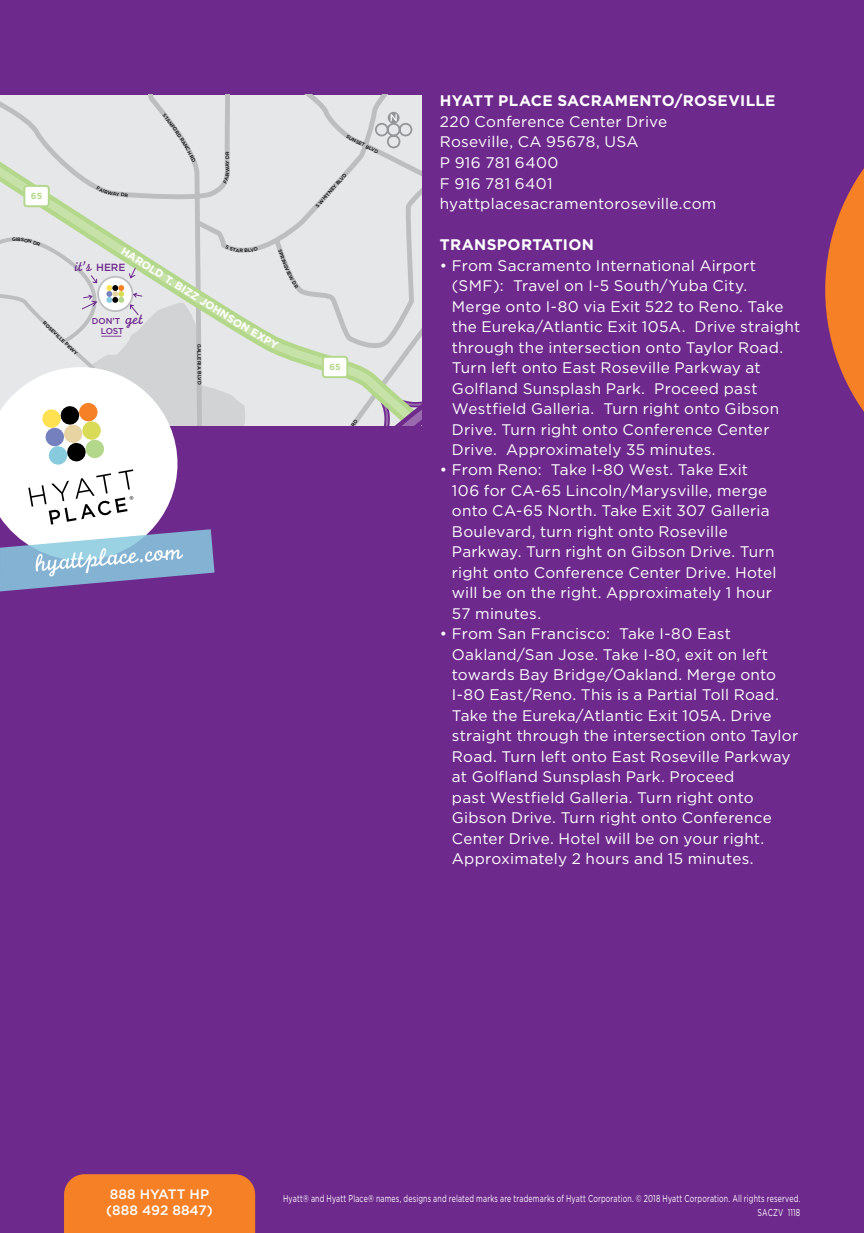
<style>
.page{position:relative;width:864px;height:1233px;background:#6e298d}
.page>*{position:absolute;margin:0;border:0;box-sizing:border-box;transform-origin:0 0}
.Body{font:15.4px/20.4px "Gotham";letter-spacing:.015em;color:#fff}
.Subhead_1-wht{font:700 15.4px "Gotham";letter-spacing:.02em;color:#fff}
.t1{font:14.8px "Monoline Script";color:#6e298d}
.t2{font:500 13.6px/16.4px "Gotham";color:#fff}
.t3{font:700 10.8px "Gotham";color:#fff}
.t4{font:10px/14px "Gotham";letter-spacing:.025em;color:#fff;text-align:right;scale:.7 1}
.t5{font:700 8.8px "Gotham";color:#b4d88b}
.t6{font:500 8.6px/10.6px "Gotham";letter-spacing:-.005em;color:#6e298d}
.t7{font:500 4.8px "Gotham";color:#000}
.s1{font-family:"Gotham";font-weight:500;font-size:10.4px}
.s2{font-size:8.8px}
.s3{font-family:"Monoline Script";font-weight:400;font-size:15.8px}
</style>
<div class="page">
<svg style="left:0;top:95px;width:422px;height:48px;background:#e3e4e5"></svg>
<svg style="left:0;top:143px;width:422px;height:8px;background:#e3e4e5"></svg>
<svg style="left:0;top:151px;width:422px;height:87px;background:#e1e3e1"></svg>
<div style="left:24px;top:186px;width:25px;height:20px;background:#fff;border-radius:3px"></div>
<div style="left:23px;top:185px;width:27px;height:22px;border:2px solid #b4d88b;border-radius:3px"></div>
<div style="left:388px;top:112px;width:12px;height:12px;background:#939598;border-radius:50%"></div>
<svg style="left:374px;top:114px;width:39px;height:35px"></svg>
<svg style="left:825px;top:168px;width:39px;height:244px"></svg>
<svg style="left:163px;top:113px;width:33px;height:49px;background:#dedfe1"></svg>
<svg style="left:97px;top:187px;width:31px;height:10px"></svg>
<svg style="left:223px;top:160px;width:6px;height:24px"></svg>
<svg style="left:346px;top:135px;width:16px;height:10px"></svg>
<svg style="left:0;top:238px;width:422px;height:995px"></svg>
<p class="t5" style="left:31px;top:191px;width:13px">65</p>
<p class="t7" style="left:225px;top:159px;width:9px;rotate:-90deg">DR</p>
<p class="t7" style="left:16px;top:237px;width:3px">I</p>
<p class="t3" style="left:126px;top:244px;width:50px;rotate:33deg">HAROLD</p>
<p class="t1" style="left:75px;top:257px;width:52px">it’s <span class="s1">HERE</span></p>
<p class="t3" style="left:169px;top:272px;width:82px;rotate:32deg">T. BIZZ JOHNS</p>
<p class="t7" style="left:202px;top:344px;width:42px;rotate:89deg">GALLERIA BLVD</p>
<p class="t6" style="left:101px;top:315px;width:44px;text-indent:-9px">DON<span class="s2">’</span>T <span class="s3">get<br></span>LOST</p>
<p class="t7" style="left:46px;top:320px;width:24px;rotate:44deg">ROSEVIL</p>
<p class="t7" style="left:62px;top:336px;width:25px;rotate:43deg">LE PKWY</p>
<p class="t7" style="left:314px;top:205px;width:46px;rotate:-48deg">S WHITNEY BLVD</p>
<p class="t7" style="left:363px;top:142px;width:20px;rotate:27deg">T BLVD</p>
<p class="t5" style="left:329px;top:362px;width:13px">65</p>
<p class="Subhead_1-wht" style="left:440px;top:92px;width:337px">HYATT PLACE SACRAMENTO/ROSEVILLE</p>
<p class="Body" style="left:440px;top:111px;width:229px">220 Conference Center Drive</p>
<p class="Body" style="left:440px;top:132px;width:200px">Roseville, CA 95678, USA</p>
<p class="Body" style="left:440px;top:152px;width:120px">P 916 781 6400</p>
<p class="Body" style="left:440px;top:173px;width:114px">F 916 781 6401</p>
<p class="Body" style="left:440px;top:193px;width:278px">hyattplacesacramentoroseville.com</p>
<p class="Subhead_1-wht" style="left:440px;top:236px;width:156px">TRANSPORTATION</p>
<p class="Body" style="left:452px;top:255px;width:350px;text-indent:-12px">• From Sacramento International Airport (SMF): Travel on I-5 South/Yuba City.<br>Merge onto I-80 via Exit 522 to Reno. Take the Eureka/Atlantic Exit 105A. Drive straight through the intersection onto Taylor Road.<br>Turn left onto East Roseville Parkway at Golfland Sunsplash Park. Proceed past Westfield Galleria. Turn right onto Gibson Drive. Turn right onto Conference Center Drive. Approximately 35 minutes.</p>
<p class="Body" style="left:452px;top:460px;width:326px;text-indent:-12px">• From Reno: Take I-80 West. Take Exit 106 for CA-65 Lincoln/Marysville, merge onto CA-65 North. Take Exit 307 Galleria Boulevard, turn right onto Roseville Parkway. Turn right on Gibson Drive. Turn right onto Conference Center Drive. Hotel will be on the right. Approximately 1 hour 57 minutes.</p>
<p class="Body" style="left:452px;top:623px;width:348px;text-indent:-12px">• From San Francisco: Take I-80 East Oakland/San Jose. Take I-80, exit on left towards Bay Bridge/Oakland. Merge onto I-80 East/Reno. This is a Partial Toll Road.<br>Take the Eureka/Atlantic Exit 105A. Drive straight through the intersection onto Taylor Road. Turn left onto East Roseville Parkway at Golfland Sunsplash Park. Proceed<br>past Westfield Galleria. Turn right onto Gibson Drive. Turn right onto Conference Center Drive. Hotel will be on your right.<br>Approximately 2 hours and 15 minutes.</p>
<p class="t2" style="left:106px;top:1186px;width:108px">888 HYATT HP (888 492 8847)</p>
<p class="t4" style="left:283px;top:1191px;width:740px">Hyatt® and Hyatt Place® names, designs and related marks are trademarks of Hyatt Corporation. © 2018 Hyatt Corporation. All rights reserved.<br>SACZV 1118</p>
</div>
